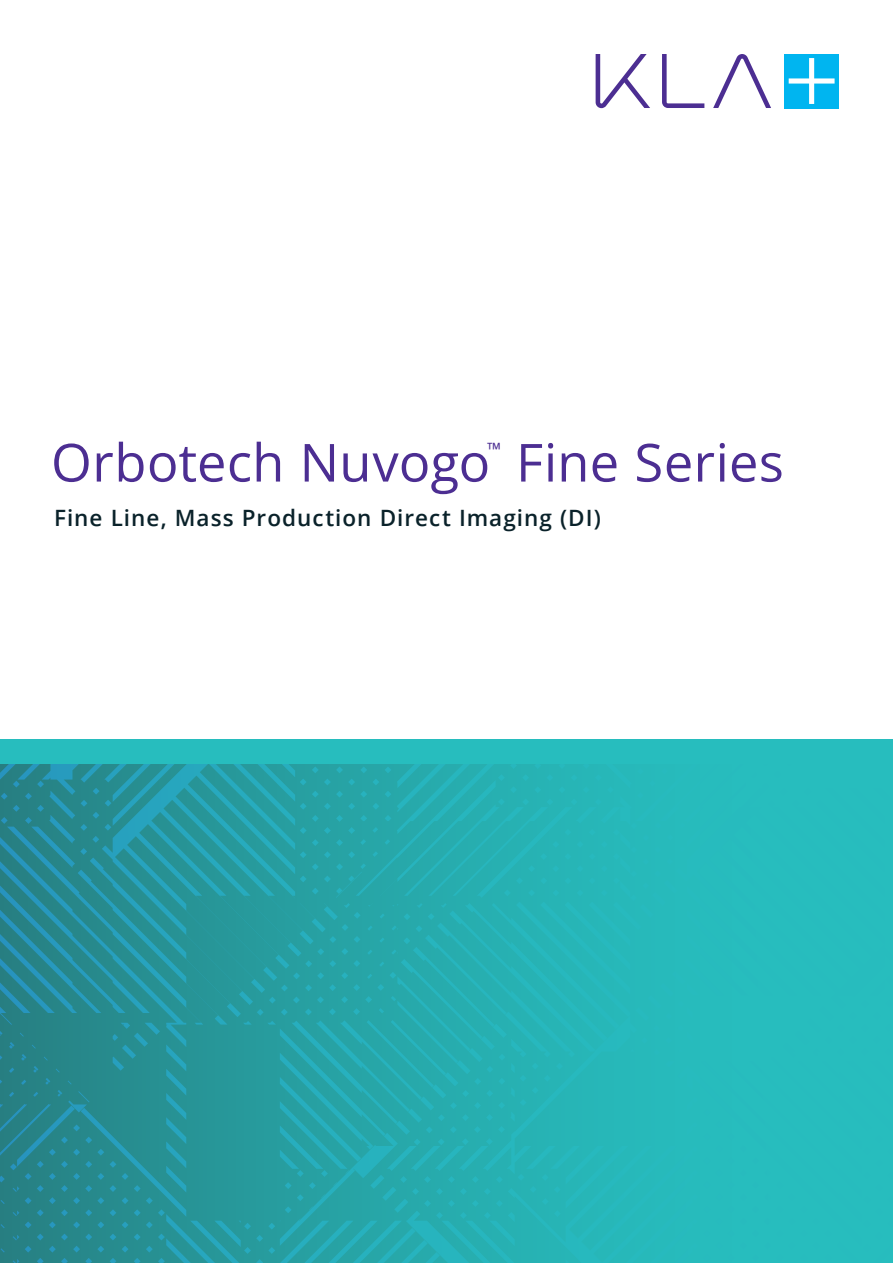
<style>
.page{position:relative;width:893px;height:1263px;background:#fff}
.page>*{position:absolute;margin:0;border:0;box-sizing:border-box;transform-origin:0 0}
.t1{font:52.5px "Open Sans";letter-spacing:.005em;color:#4c2e92}
.t2{font:600 22.5px "Open Sans";letter-spacing:.045em;color:#0a222a}
.t3{font:18.3px "Open Sans";color:#4c2e92}
</style>
<div class="page">
<svg style="left:713px;top:54px;width:58px;height:54px"></svg>
<svg style="left:662px;top:54px;width:42px;height:54px"></svg>
<svg style="left:596px;top:54px;width:54px;height:54px"></svg>
<div style="left:785px;top:54px;width:54px;height:54px;background:#00b5f0"></div>
<svg style="left:789px;top:58px;width:46px;height:46px"></svg>
<svg style="left:0;top:991px;width:893px;height:272px;background:#27a8ab"></svg>
<svg style="left:0;top:764px;width:893px;height:227px;background:#27a9ad"></svg>
<div style="left:0;top:739px;width:893px;height:25px;background:#27bdbe"></div>
<h1 class="t1" style="left:51px;top:426px;width:441px">Orbotech Nuvogo</h1>
<p class="t3" style="left:487px;top:437px;width:16px">™</p>
<h1 class="t1" style="left:516px;top:426px;width:269px">Fine Series</h1>
<p class="t2" style="left:54px;top:502px;width:548px">Fine Line, Mass Production Direct Imaging (DI)</p>
</div>
